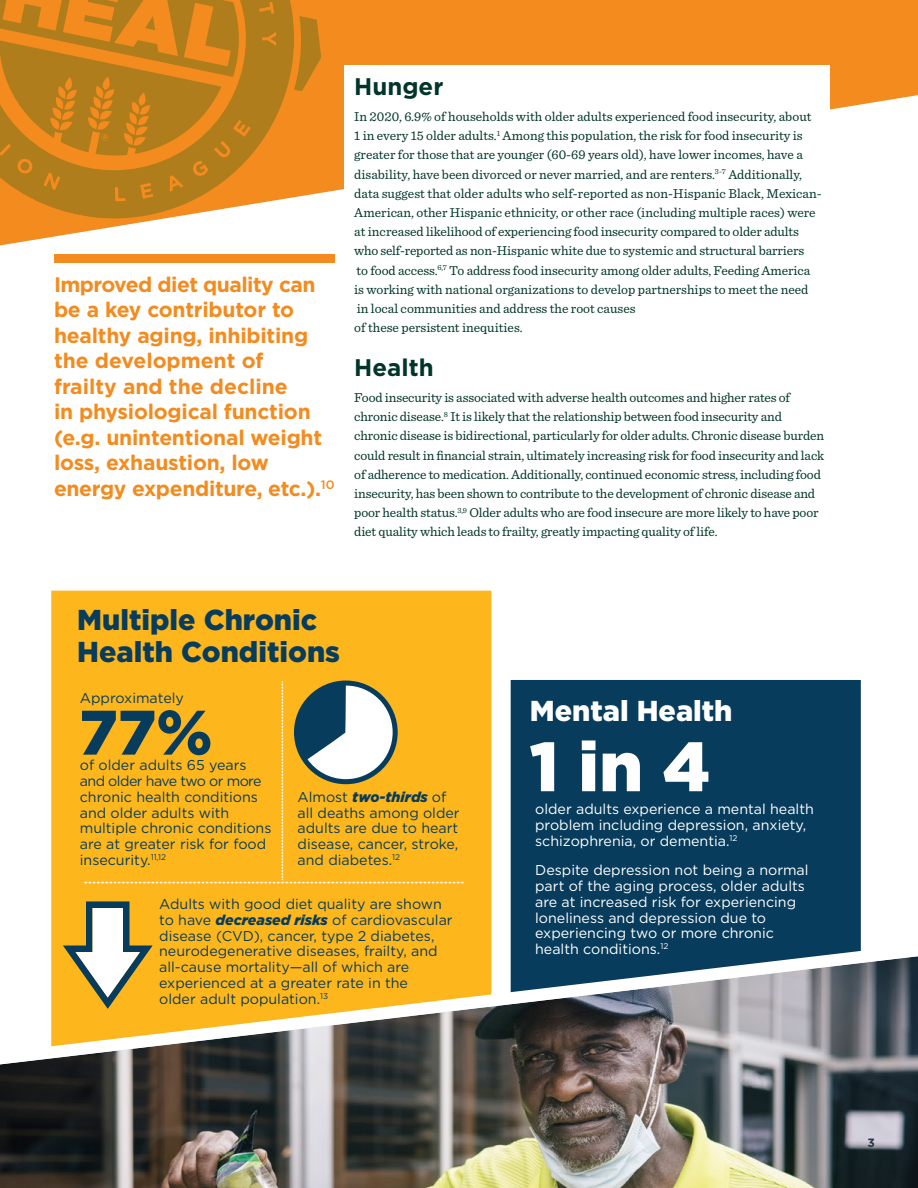
<style>
.page{position:relative;width:918px;height:1188px;background:#fff}
.page>*{position:absolute;margin:0;border:0;box-sizing:border-box;transform-origin:0 0}
.t1{font:900 69.6px "Gotham";color:#fff}
.t2{font:900 62.7px "Gotham";color:#083c5c}
.t3{font:900 28.8px/31.5px "Gotham";color:#083c5c}
.t4{font:900 28.8px "Gotham";color:#fff}
.t5{font:700 24px "Gotham";color:#003529}
.t6{font:700 21px/25.5px "Gotham";letter-spacing:-.01em;color:#f38b1e}
.t7{font:14.25px/15.8px "Gotham";color:#083c5c}
.t8{font:14.25px/15.8px "Gotham";color:#fff}
.t9{font:13.5px/19.2px "Sentinel";letter-spacing:-.01em;color:#003529}
.t10{font:700 12px "Gotham";color:#253948}
.s1{font-weight:900;font-style:italic}
</style>
<div class="page">
<div style="left:51px;top:591px;width:440px;height:344px;background:#fdb71c"></div>
<div style="left:511px;top:680px;width:350px;height:255px;background:#083c5c"></div>
<svg style="left:63px;top:901px;width:90px;height:34px"></svg>
<svg style="left:83px;top:682px;width:380px;height:201px;background:#f2b62e"></svg>
<svg style="left:0;top:0;width:918px;height:245px;fill:#f38b1e"></svg>
<div style="left:344px;top:65px;width:486px;height:147px;background:#fff"></div>
<img style="left:0;top:935px;width:918px;height:253px">
<svg style="left:0;top:0;width:310px;height:235px"></svg>
<svg style="left:294px;top:16px;width:27px;height:75px;background:#cb821d"></svg>
<svg style="left:0;top:0;width:241px;height:171px;background:#c9821d"></svg>
<div style="left:54px;top:254px;width:280px;height:9px;background:#f38b1e"></div>
<h3 class="t6" style="left:54px;top:271px;width:282px">Improved diet quality can be a key contributor to healthy aging, inhibiting the development of<br>frailty and the decline<br>in physiological function (e.g. unintentional weight loss, exhaustion, low energy expenditure, etc.).<sup>10</sup></h3>
<h3 class="t5" style="left:354px;top:71px;width:91px">Hunger</h3>
<p class="t9" style="left:354px;top:106px;width:469px">In 2020, 6.9% of households with older adults experienced food insecurity, about<br>1 in every 15 older adults.<sup>1</sup> Among this population, the risk for food insecurity is greater for those that are younger (60-69 years old), have lower incomes, have a disability, have been divorced or never married, and are renters.<sup>3-7</sup> Additionally, data suggest that older adults who self-reported as non-Hispanic Black, Mexican-American, other Hispanic ethnicity, or other race (including multiple races) were at increased likelihood of experiencing food insecurity compared to older adults who self-reported as non-Hispanic white due to systemic and structural barriers<br>to food access.<sup>6,7</sup> To address food insecurity among older adults, Feeding America<br>is working with national organizations to develop partnerships to meet the need in local communities and address the root causes<br>of these persistent inequities.</p>
<h3 class="t5" style="left:354px;top:352px;width:81px">Health</h3>
<p class="t9" style="left:354px;top:387px;width:471px">Food insecurity is associated with adverse health outcomes and higher rates of chronic disease.<sup>8</sup> It is likely that the relationship between food insecurity and chronic disease is bidirectional, particularly for older adults. Chronic disease burden could result in financial strain, ultimately increasing risk for food insecurity and lack of adherence to medication. Additionally, continued economic stress, including food insecurity, has been shown to contribute to the development of chronic disease and poor health status.<sup>3,9</sup> Older adults who are food insecure are more likely to have poor diet quality which leads to frailty, greatly impacting quality of life.</p>
<h3 class="t3" style="left:77px;top:604px;width:264px">Multiple Chronic<br>Health Conditions</h3>
<p class="t7" style="left:80px;top:690px;width:106px">Approximately</p>
<h2 class="t2" style="left:79px;top:689px;width:135px">77%</h2>
<p class="t7" style="left:80px;top:757px;width:193px">of older adults 65 years and older have two or more chronic health conditions and older adults with multiple chronic conditions are at greater risk for food insecurity.<sup>11,12</sup></p>
<p class="t7" style="left:298px;top:789px;width:164px">Almost <span class="s1">two-thirds</span> of all deaths among older adults are due to heart disease, cancer, stroke, and diabetes.<sup>12</sup></p>
<p class="t7" style="left:159px;top:896px;width:295px">Adults with good diet quality are shown to have <span class="s1">decreased risks</span> of cardiovascular disease (CVD), cancer, type 2 diabetes, neurodegenerative diseases, frailty, and all-cause mortality—all of which are experienced at a greater rate in the<br>older adult population.<sup>13</sup></p>
<h3 class="t4" style="left:530px;top:691px;width:204px">Mental Health</h3>
<h1 class="t1" style="left:530px;top:719px;width:182px">1 in 4</h1>
<p class="t8" style="left:535px;top:801px;width:280px">older adults experience a mental health problem including depression, anxiety, schizophrenia, or dementia.<sup>12</sup></p>
<p class="t8" style="left:535px;top:862px;width:275px">Despite depression not being a normal part of the aging process, older adults are at increased risk for experiencing loneliness and depression due to experiencing two or more chronic health conditions.<sup>12</sup></p>
<p class="t10" style="left:868px;top:1134px;width:9px">3</p>
</div>
